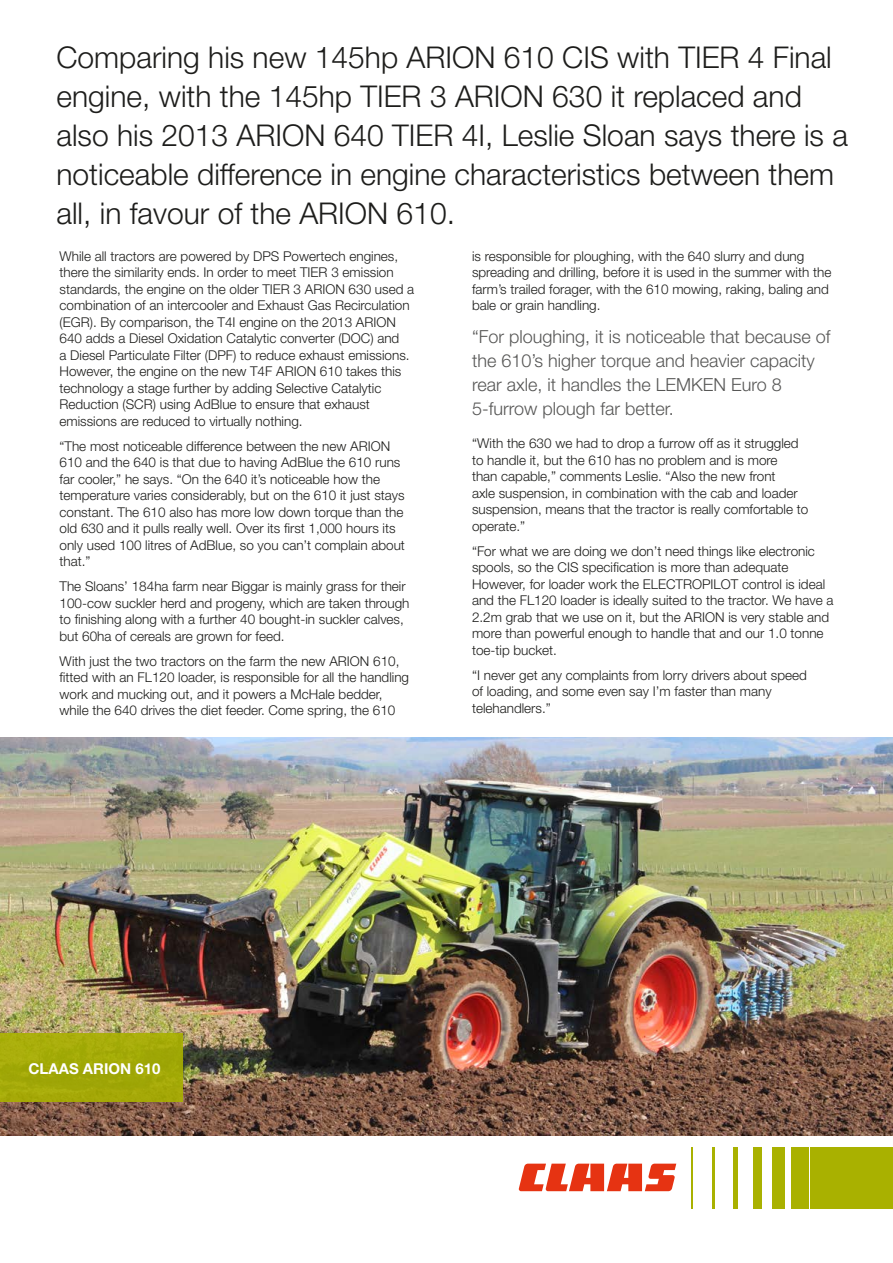
<style>
.page{position:relative;width:893px;height:1263px;background:#fff}
.page>*{position:absolute;margin:0;border:0;box-sizing:border-box;transform-origin:0 0}
.t1{font:300 30px/39px "Helvetica Neue LT Std";color:#1d1d1b}
.t2{font:300 18px/24px "Helvetica Neue LT Std";color:#575756}
.t3{font:700 15px "Helvetica Neue LT Std";color:#fff}
.t4{font:300 13.5px/16.5px "Helvetica Neue LT Std";color:#1d1d1b}
</style>
<div class="page">
<svg style="left:519px;top:1163px;width:157px;height:28px"></svg>
<div style="left:810px;top:1147px;width:83px;height:61px;background:#a9b100"></div>
<div style="left:791px;top:1147px;width:18px;height:61px;background:#a9b100"></div>
<div style="left:772px;top:1147px;width:13px;height:61px;background:#a9b100"></div>
<div style="left:753px;top:1147px;width:8px;height:61px;background:#a9b100"></div>
<div style="left:733px;top:1147px;width:5px;height:61px;background:#a9b100"></div>
<hr style="left:691px;top:1147px;width:2px;height:61px;background:#a9b100">
<hr style="left:712px;top:1147px;width:3px;height:61px;background:#a9b100">
<img style="left:0;top:738px;width:893px;height:397px">
<div style="left:0;top:1033px;width:183px;height:68px;background:#a3a907"></div>
<p class="t1" style="left:57px;top:37px;width:793px">Comparing his new 145hp ARION 610 CIS with TIER 4 Final engine, with the 145hp TIER 3 ARION 630 it replaced and also his 2013 ARION 640 TIER 4I, Leslie Sloan says there is a noticeable difference in engine characteristics between them all, in favour of the ARION 610.</p>
<p class="t4" style="left:60px;top:247px;width:356px">While all tractors are powered by DPS Powertech engines, there the similarity ends. In order to meet TIER 3 emission standards, the engine on the older TIER 3 ARION 630 used a combination of an intercooler and Exhaust Gas Recirculation (EGR). By comparison, the T4I engine on the 2013 ARION 640 adds a Diesel Oxidation Catalytic converter (DOC) and<br>a Diesel Particulate Filter (DPF) to reduce exhaust emissions.<br>However, the engine on the new T4F ARION 610 takes this technology a stage further by adding Selective Catalytic Reduction (SCR) using AdBlue to ensure that exhaust emissions are reduced to virtually nothing.</p>
<p class="t4" style="left:60px;top:437px;width:347px">“The most noticeable difference between the new ARION 610 and the 640 is that due to having AdBlue the 610 runs far cooler,” he says. “On the 640 it’s noticeable how the temperature varies considerably, but on the 610 it just stays constant. The 610 also has more low down torque than the old 630 and it pulls really well. Over its first 1,000 hours its only used 100 litres of AdBlue, so you can’t complain about that.”</p>
<p class="t4" style="left:60px;top:578px;width:351px">The Sloans’ 184ha farm near Biggar is mainly grass for their 100-cow suckler herd and progeny, which are taken through to finishing along with a further 40 bought-in suckler calves, but 60ha of cereals are grown for feed.</p>
<p class="t4" style="left:60px;top:652px;width:351px">With just the two tractors on the farm the new ARION 610, fitted with an FL120 loader, is responsible for all the handling work and mucking out, and it powers a McHale bedder, while the 640 drives the diet feeder. Come spring, the 610</p>
<p class="t4" style="left:472px;top:247px;width:361px">is responsible for ploughing, with the 640 slurry and dung spreading and drilling, before it is used in the summer with the farm’s trailed forager, with the 610 mowing, raking, baling and bale or grain handling.</p>
<h2 class="t2" style="left:472px;top:324px;width:360px">“For ploughing, it is noticeable that because of the 610’s higher torque and heavier capacity rear axle, it handles the LEMKEN Euro 8<br>5-furrow plough far better.</h2>
<p class="t4" style="left:472px;top:435px;width:338px">“With the 630 we had to drop a furrow off as it struggled to handle it, but the 610 has no problem and is more<br>than capable,” comments Leslie. “Also the new front<br>axle suspension, in combination with the cab and loader suspension, means that the tractor is really comfortable to operate.”</p>
<p class="t4" style="left:472px;top:542px;width:363px">“For what we are doing we don’t need things like electronic spools, so the CIS specification is more than adequate However, for loader work the ELECTROPILOT control is ideal and the FL120 loader is ideally suited to the tractor. We have a 2.2m grab that we use on it, but the ARION is very stable and more than powerful enough to handle that and our 1.0 tonne toe-tip bucket.</p>
<p class="t4" style="left:472px;top:666px;width:336px">“I never get any complaints from lorry drivers about speed of loading, and some even say I’m faster than many telehandlers.”</p>
<p class="t3" style="left:28px;top:1059px;width:133px">CLAAS ARION 610</p>
</div>
